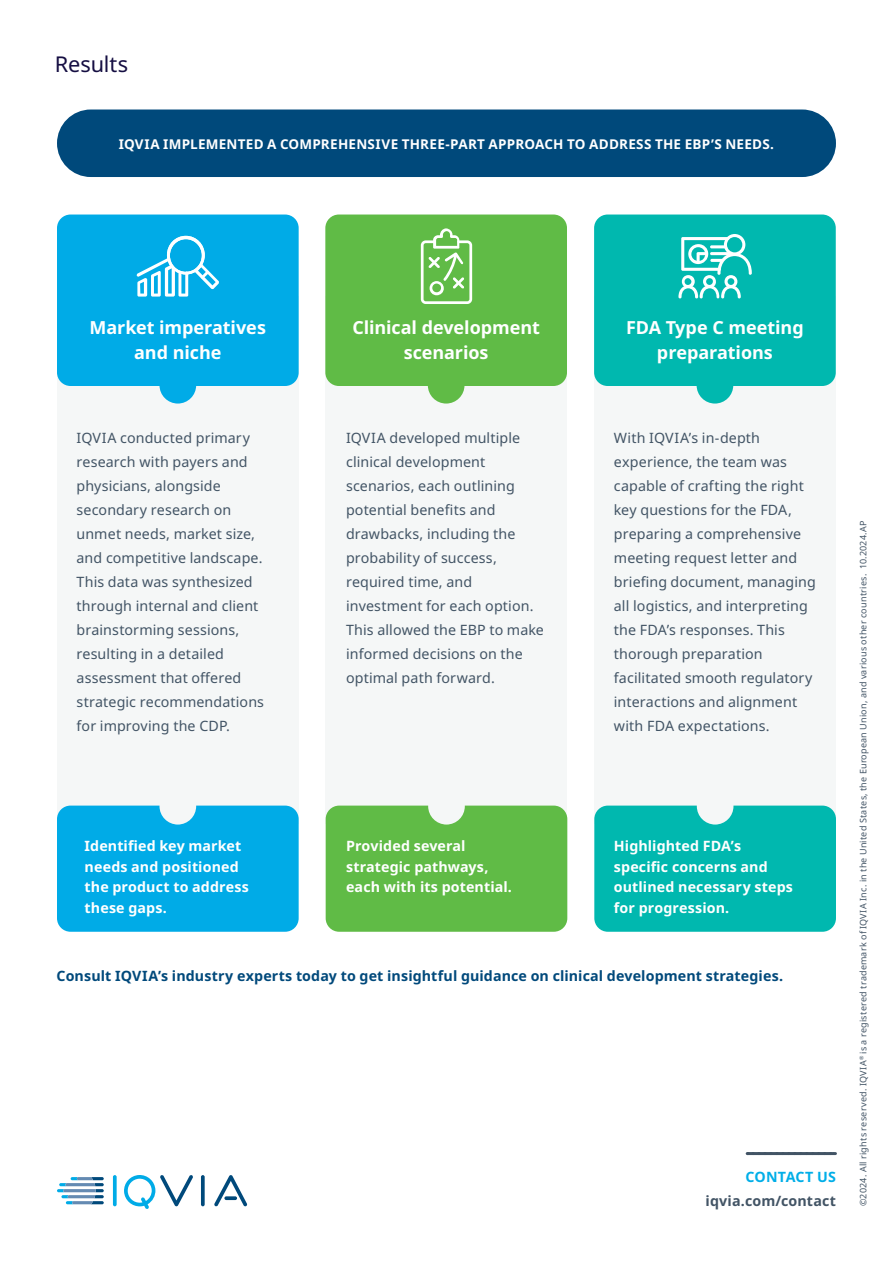
<style>
.page{position:relative;width:893px;height:1263px;background:#fff}
.page>*{position:absolute;margin:0;border:0;box-sizing:border-box;transform-origin:0 0}
.Section_heading{font:21.75px "Noto Sans";letter-spacing:-.005em;color:#150e42}
.Body_copy_-_Space{font:700 18px "Noto Sans";letter-spacing:-.005em;color:#fff}
.Body_copy_-_Space-2{font:14.25px/24px "Noto Sans";letter-spacing:.01em;color:#425465}
.Body_copy_-_Space-3{font:700 14.25px "Noto Sans";letter-spacing:.01em;color:#fff}
.Source_Notes{font:700 14.25px "Noto Sans";letter-spacing:.01em;color:#00497b}
.t1{font:700 14.25px "Noto Sans";letter-spacing:.01em;color:#425465}
.t2{font:700 14.25px "Noto Sans";letter-spacing:.01em;color:#00aee8}
.Sidebar_body_copy{font:700 13.5px "Noto Sans";letter-spacing:.015em;color:#fff}
.t3{font:9px "Noto Sans";letter-spacing:.025em;color:#425465}
</style>
<div class="page">
<svg style="left:747px;top:1152px;width:88px;height:3px"></svg>
<div style="left:326px;top:296px;width:241px;height:528px;background:#f5f7f7"></div>
<div style="left:594px;top:296px;width:242px;height:528px;background:#f5f7f7"></div>
<div style="left:57px;top:296px;width:242px;height:528px;background:#f5f7f7"></div>
<div style="left:57px;top:110px;width:779px;height:67px;background:#00497b;border-radius:34px"></div>
<div style="left:57px;top:806px;width:242px;height:126px;background:#00abe7"></div>
<div style="left:57px;top:215px;width:242px;height:171px;background:#00abe7;border-radius:14px"></div>
<div style="left:325px;top:215px;width:242px;height:171px;background:#60bb46;border-radius:14px"></div>
<div style="left:594px;top:215px;width:242px;height:171px;background:#00b8af;border-radius:14px"></div>
<div style="left:326px;top:806px;width:241px;height:126px;background:#60bb46"></div>
<div style="left:594px;top:806px;width:242px;height:126px;background:#00b8af"></div>
<svg style="left:137px;top:236px;width:82px;height:61px"></svg>
<svg style="left:678px;top:234px;width:74px;height:64px"></svg>
<div style="left:159px;top:367px;width:37px;height:37px;background:#00abe7;border-radius:50%"></div>
<div style="left:428px;top:367px;width:36px;height:37px;background:#60bb46;border-radius:50%"></div>
<div style="left:697px;top:367px;width:36px;height:37px;background:#00b8af;border-radius:50%"></div>
<svg style="left:421px;top:228px;width:51px;height:76px"></svg>
<svg style="left:113px;top:1175px;width:4px;height:31px"></svg>
<svg style="left:201px;top:1175px;width:4px;height:31px"></svg>
<svg style="left:124px;top:1175px;width:69px;height:34px"></svg>
<svg style="left:214px;top:1175px;width:33px;height:31px"></svg>
<svg style="left:57px;top:1177px;width:47px;height:27px"></svg>
<p class="Section_heading" style="left:55px;top:49px;width:75px">Results</p>
<p class="Sidebar_body_copy" style="left:119px;top:134px;width:657px">IQVIA IMPLEMENTED A COMPREHENSIVE THREE-PART APPROACH TO ADDRESS THE EBP’S NEEDS.</p>
<p class="Body_copy_-_Space" style="left:90px;top:315px;width:178px">Market imperatives</p>
<p class="Body_copy_-_Space" style="left:134px;top:340px;width:89px">and niche</p>
<p class="Body_copy_-_Space" style="left:352px;top:315px;width:189px">Clinical development</p>
<p class="Body_copy_-_Space" style="left:404px;top:340px;width:86px">scenarios</p>
<p class="Body_copy_-_Space" style="left:626px;top:315px;width:179px">FDA Type C meeting</p>
<p class="Body_copy_-_Space" style="left:657px;top:340px;width:117px">preparations</p>
<p class="Body_copy_-_Space-2" style="left:77px;top:427px;width:189px">IQVIA conducted primary research with payers and physicians, alongside secondary research on unmet needs, market size, and competitive landscape.<br>This data was synthesized through internal and client brainstorming sessions, resulting in a detailed assessment that offered strategic recommendations for improving the CDP.</p>
<p class="Body_copy_-_Space-2" style="left:346px;top:427px;width:199px">IQVIA developed multiple clinical development scenarios, each outlining potential benefits and drawbacks, including the probability of success, required time, and investment for each option.<br>This allowed the EBP to make informed decisions on the optimal path forward.</p>
<p class="Body_copy_-_Space-2" style="left:614px;top:427px;width:203px">With IQVIA’s in-depth experience, the team was capable of crafting the right key questions for the FDA, preparing a comprehensive meeting request letter and briefing document, managing all logistics, and interpreting the FDA’s responses. This thorough preparation facilitated smooth regulatory interactions and alignment with FDA expectations.</p>
<p class="Body_copy_-_Space-3" style="left:85px;top:836px;width:158px">Identified key market</p>
<p class="Body_copy_-_Space-3" style="left:85px;top:856px;width:156px">needs and positioned</p>
<p class="Body_copy_-_Space-3" style="left:85px;top:877px;width:166px">the product to address</p>
<p class="Body_copy_-_Space-3" style="left:85px;top:898px;width:84px">these gaps.</p>
<p class="Body_copy_-_Space-3" style="left:346px;top:836px;width:121px">Provided several</p>
<p class="Body_copy_-_Space-3" style="left:346px;top:856px;width:144px">strategic pathways,</p>
<p class="Body_copy_-_Space-3" style="left:346px;top:877px;width:167px">each with its potential.</p>
<p class="Body_copy_-_Space-3" style="left:614px;top:836px;width:129px">Highlighted FDA’s</p>
<p class="Body_copy_-_Space-3" style="left:614px;top:856px;width:155px">specific concerns and</p>
<p class="Body_copy_-_Space-3" style="left:614px;top:877px;width:181px">outlined necessary steps</p>
<p class="Body_copy_-_Space-3" style="left:614px;top:898px;width:117px">for progression.</p>
<p class="Source_Notes" style="left:57px;top:965px;width:728px">Consult IQVIA’s industry experts today to get insightful guidance on clinical development strategies.</p>
<p class="t2" style="left:746px;top:1167px;width:92px">CONTACT US</p>
<p class="t1" style="left:706px;top:1191px;width:132px">iqvia.com/contact</p>
<p class="t3" style="left:857px;top:1206px;width:687px;rotate:-90deg">©2024. All rights reserved. IQVIA<sup>®</sup> is a registered trademark of IQVIA Inc. in the United States, the European Union, and various other countries. 10.2024.AP</p>
</div>
